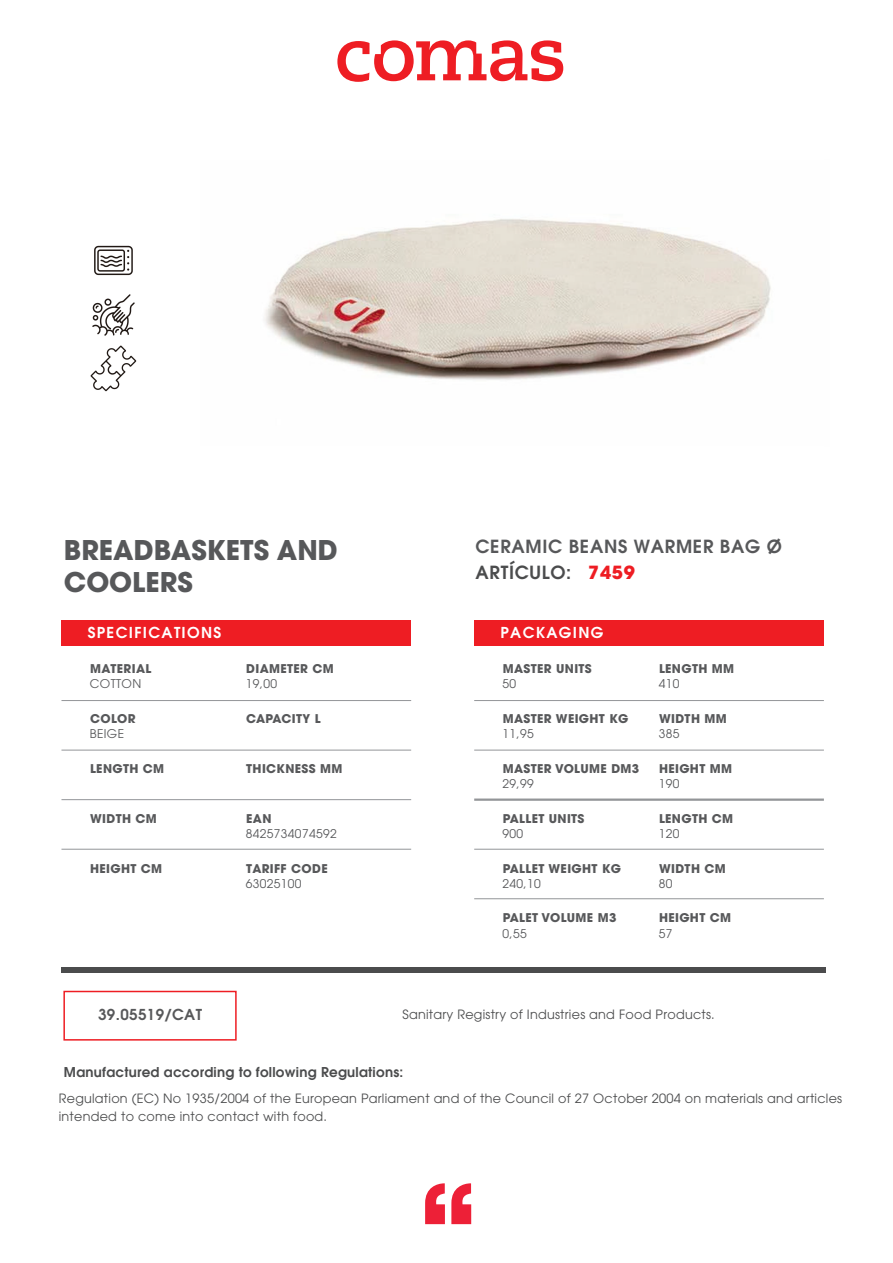
<style>
.page{position:relative;width:893px;height:1263px;background:#fff}
.page>*{position:absolute;margin:0;border:0;box-sizing:border-box;transform-origin:0 0}
.t1{font:700 27px/32.4px "Avant Garde";color:#57585a}
.t2{font:600 18px/25.7px "Avant Garde";letter-spacing:.04em;color:#57585a}
.t3{font:600 15px "Avant Garde";letter-spacing:.09em;color:#fff}
.t4{font:600 15px "Avant Garde";letter-spacing:.03em;color:#57585a}
.t5{font:600 13.5px "Avant Garde";letter-spacing:.02em;color:#4b4c4d}
.t6{font:12.75px/18px "Avant Garde";letter-spacing:.02em;color:#4b4c4d}
.t7{font:700 12px "Avant Garde";letter-spacing:.03em;color:#57585a}
.t8{font:12px "Avant Garde";letter-spacing:.03em;color:#57585a}
.s1{color:#4b4c4d}
.s2{font-weight:700;color:#ee1d23}
</style>
<div class="page">
<svg style="left:425px;top:1183px;width:20px;height:41px"></svg>
<svg style="left:451px;top:1183px;width:20px;height:41px"></svg>
<svg style="left:337px;top:40px;width:226px;height:42px"></svg>
<div style="left:61px;top:620px;width:350px;height:25px;background:#ee1d23"></div>
<div style="left:61px;top:967px;width:765px;height:6px;background:#4b4c4d"></div>
<hr style="left:61px;top:700px;width:350px;height:1px;background:#939598">
<hr style="left:61px;top:750px;width:350px;height:1px;background:#939598">
<hr style="left:61px;top:799px;width:350px;height:1px;background:#939598">
<hr style="left:61px;top:849px;width:350px;height:1px;background:#939598">
<div style="left:474px;top:620px;width:350px;height:25px;background:#ee1d23"></div>
<hr style="left:474px;top:700px;width:350px;height:1px;background:#939598">
<hr style="left:474px;top:750px;width:350px;height:1px;background:#939598">
<hr style="left:474px;top:798px;width:350px;height:3px;background:#939598">
<hr style="left:474px;top:849px;width:350px;height:1px;background:#939598">
<hr style="left:474px;top:898px;width:350px;height:1px;background:#939598">
<div style="left:63px;top:991px;width:174px;height:49px;border:2px solid #ee1d23"></div>
<img style="left:90px;top:245px;width:47px;height:147px">
<img style="left:264px;top:219px;width:507px;height:161px">
<h1 class="t1" style="left:64px;top:534px;width:276px">BREADBASKETS AND<br>COOLERS</h1>
<h2 class="t2" style="left:475px;top:533px;width:308px">CERAMIC BEANS WARMER BAG Ø<br><span class="s1">ARTÍCULO:</span> <span class="s2">7459</span></h2>
<p class="t3" style="left:88px;top:623px;width:135px">SPECIFICATIONS</p>
<p class="t7" style="left:90px;top:661px;width:63px">MATERIAL</p>
<p class="t7" style="left:246px;top:661px;width:89px">DIAMETER CM</p>
<p class="t3" style="left:500px;top:623px;width:104px">PACKAGING</p>
<p class="t7" style="left:503px;top:661px;width:91px">MASTER UNITS</p>
<p class="t7" style="left:659px;top:661px;width:77px">LENGTH MM</p>
<p class="t8" style="left:90px;top:677px;width:53px">COTTON</p>
<p class="t8" style="left:246px;top:677px;width:33px">19,00</p>
<p class="t8" style="left:502px;top:677px;width:15px">50</p>
<p class="t8" style="left:659px;top:677px;width:22px">410</p>
<p class="t7" style="left:90px;top:711px;width:47px">COLOR</p>
<p class="t7" style="left:246px;top:711px;width:76px">CAPACITY L</p>
<p class="t7" style="left:503px;top:711px;width:127px">MASTER WEIGHT KG</p>
<p class="t7" style="left:659px;top:711px;width:69px">WIDTH MM</p>
<p class="t8" style="left:90px;top:727px;width:36px">BEIGE</p>
<p class="t8" style="left:502px;top:727px;width:33px">11,95</p>
<p class="t8" style="left:659px;top:727px;width:22px">385</p>
<p class="t7" style="left:90px;top:761px;width:76px">LENGTH CM</p>
<p class="t7" style="left:246px;top:761px;width:98px">THICKNESS MM</p>
<p class="t7" style="left:503px;top:761px;width:138px">MASTER VOLUME DM3</p>
<p class="t7" style="left:659px;top:761px;width:75px">HEIGHT MM</p>
<p class="t7" style="left:90px;top:810px;width:68px">WIDTH CM</p>
<p class="t7" style="left:246px;top:810px;width:27px">EAN</p>
<p class="t8" style="left:246px;top:826px;width:92px">8425734074592</p>
<p class="t8" style="left:502px;top:777px;width:33px">29,99</p>
<p class="t8" style="left:502px;top:826px;width:22px">900</p>
<p class="t7" style="left:503px;top:810px;width:83px">PALLET UNITS</p>
<p class="t8" style="left:659px;top:777px;width:22px">190</p>
<p class="t7" style="left:659px;top:810px;width:76px">LENGTH CM</p>
<p class="t8" style="left:659px;top:826px;width:22px">120</p>
<p class="t7" style="left:90px;top:860px;width:74px">HEIGHT CM</p>
<p class="t7" style="left:246px;top:860px;width:83px">TARIFF CODE</p>
<p class="t7" style="left:503px;top:860px;width:120px">PALLET WEIGHT KG</p>
<p class="t7" style="left:659px;top:860px;width:68px">WIDTH CM</p>
<p class="t8" style="left:246px;top:876px;width:57px">63025100</p>
<p class="t8" style="left:502px;top:876px;width:40px">240,10</p>
<p class="t8" style="left:502px;top:926px;width:26px">0,55</p>
<p class="t7" style="left:503px;top:910px;width:115px">PALET VOLUME M3</p>
<p class="t8" style="left:659px;top:876px;width:15px">80</p>
<p class="t7" style="left:659px;top:910px;width:74px">HEIGHT CM</p>
<p class="t8" style="left:659px;top:926px;width:15px">57</p>
<p class="t4" style="left:98px;top:1005px;width:105px">39.05519/CAT</p>
<p class="t6" style="left:402px;top:1006px;width:314px">Sanitary Registry of Industries and Food Products.</p>
<p class="t5" style="left:64px;top:1063px;width:341px">Manufactured according to following Regulations:</p>
<p class="t6" style="left:59px;top:1090px;width:785px">Regulation (EC) No 1935/2004 of the European Parliament and of the Council of 27 October 2004 on materials and articles intended to come into contact with food.</p>
</div>
